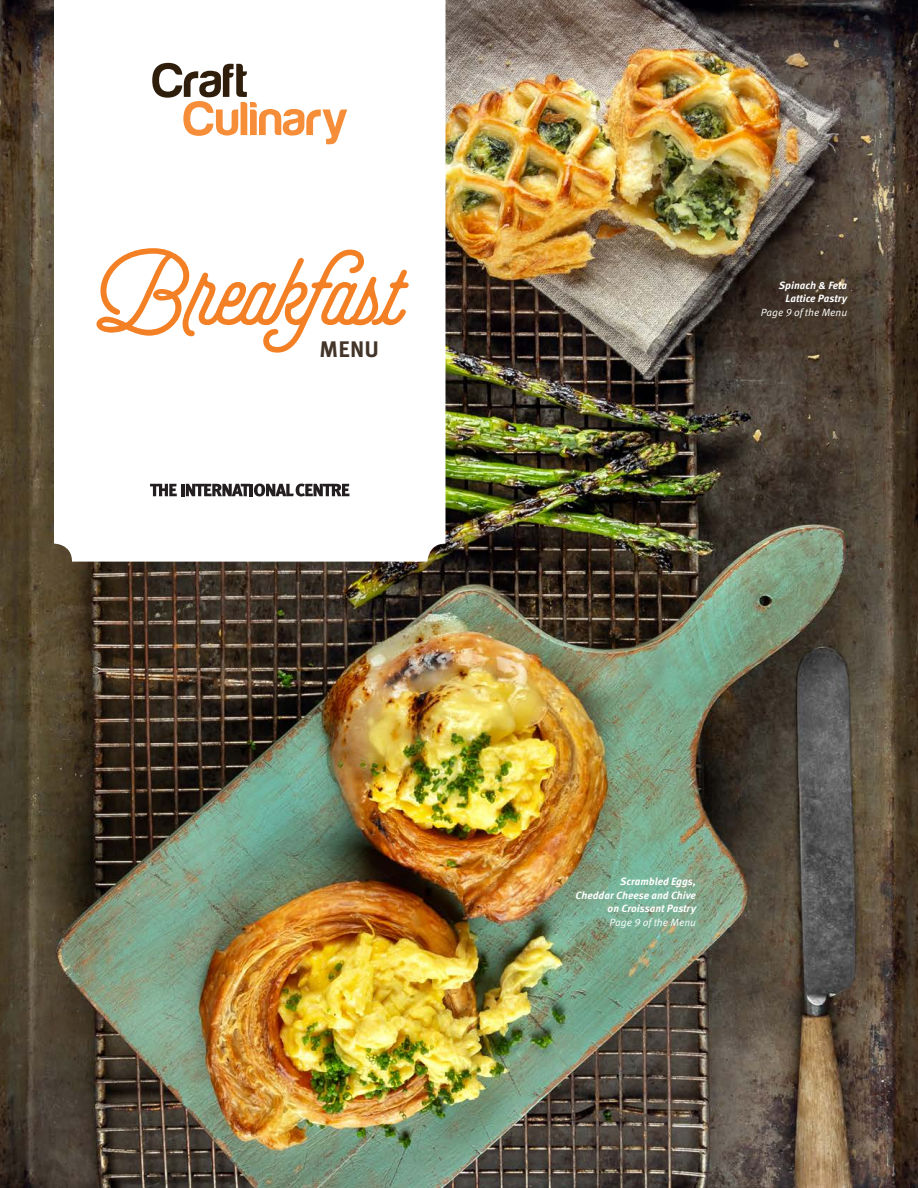
<style>
.page{position:relative;width:918px;height:1188px;background:#fff}
.page>*{position:absolute;margin:0;border:0;box-sizing:border-box;transform-origin:0 0}
.t1{font:900 108px "Selfie";color:#f48026}
.t2{font:700 22.5px "Meta OT";color:#433529}
.t3{font:italic 700 10.5px/13.5px "Meta OT";color:#fff;text-align:right}
.t4{font:10.5px "Meta OT Norm Ita";color:#fff}
</style>
<div class="page">
<img style="left:0;top:0;width:918px;height:1188px">
<svg style="left:54px;top:0;width:392px;height:562px"></svg>
<svg style="left:150px;top:484px;width:199px;height:12px"></svg>
<svg style="left:152px;top:63px;width:195px;height:81px"></svg>
<p class="t1" style="left:98px;top:223px;width:311px">Breakfast</p>
<p class="t2" style="left:320px;top:335px;width:61px">MENU</p>
<p class="t3" style="left:779px;top:279px;width:70px">Spinach &amp; Feta<br>Lattice Pastry</p>
<p class="t4" style="left:761px;top:306px;width:88px">Page 9 of the Menu</p>
<p class="t3" style="left:576px;top:875px;width:122px">Scrambled Eggs,<br>Cheddar Cheese and Chive on Croissant Pastry</p>
<p class="t4" style="left:610px;top:916px;width:88px">Page 9 of the Menu</p>
</div>
